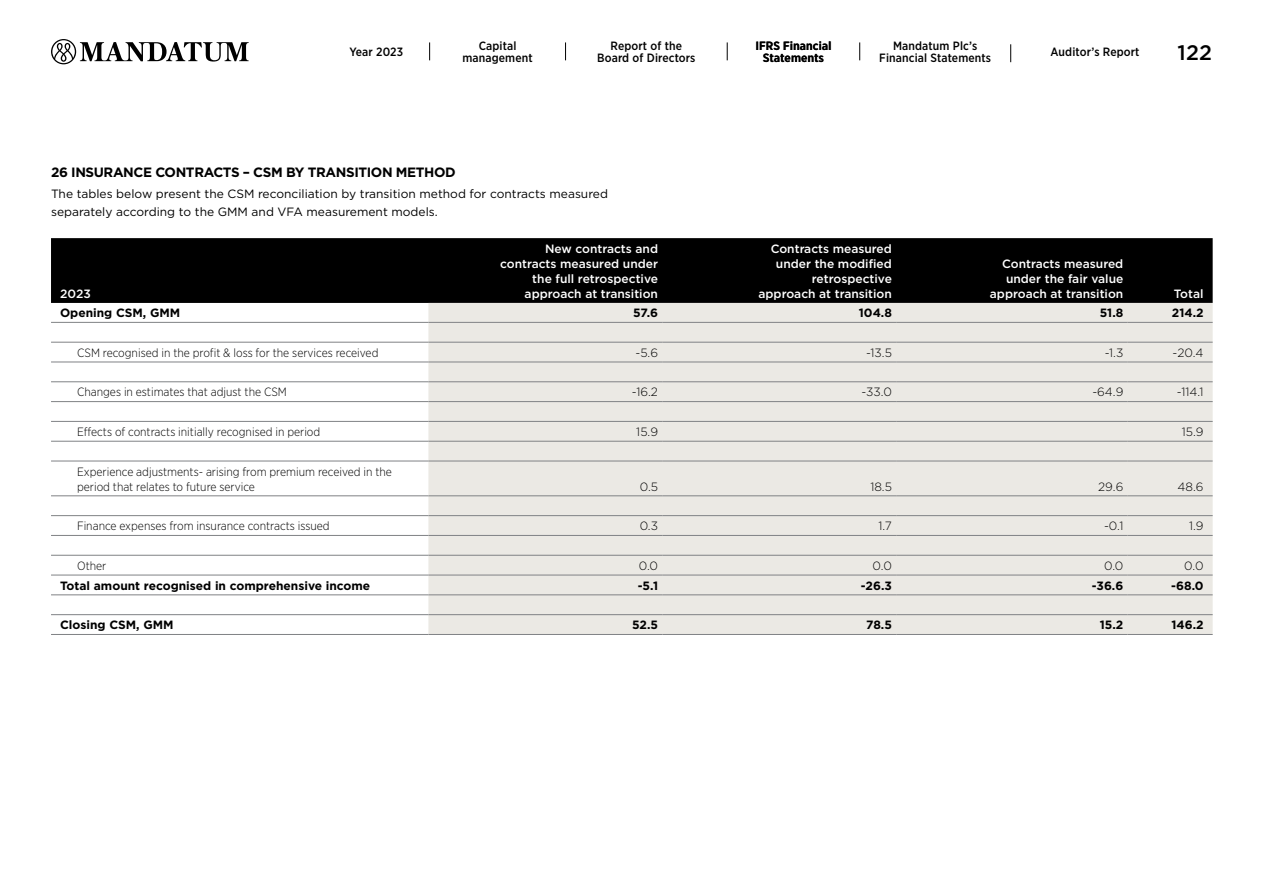
<style>
.page{position:relative;width:1263px;height:893px;background:#fff}
.page>*{position:absolute;margin:0;border:0;box-sizing:border-box;transform-origin:0 0}
.t1{font:500 21px "Gotham";color:#000}
.t2{font:700 13.5px "Gotham";letter-spacing:-.03em;color:#000}
.t3{font:300 12px/15px "Gotham Narrow";color:#000}
.t4{font:500 12px/15px "Gotham";color:#fff;text-align:right}
.t5{font:12px/18px "Gotham";color:#000}
.t6{font:700 12px "Gotham";color:#000}
.t7{font:500 12px/12px "Gotham Narrow";letter-spacing:.01em;color:#000;text-align:center}
.t8{font:300 12px "Gotham";color:#000}
.t9{font:700 12px/12px "Gotham Narrow";letter-spacing:.01em;color:#000;text-align:center}
</style>
<div class="page">
<div style="left:51px;top:238px;width:1162px;height:65px;background:#000"></div>
<div style="left:428px;top:303px;width:785px;height:331px;background:#ebe9e4"></div>
<hr style="left:51px;top:322px;width:377px;height:1px;background:#808285">
<hr style="left:428px;top:322px;width:234px;height:1px;background:#808285">
<hr style="left:662px;top:322px;width:234px;height:1px;background:#808285">
<hr style="left:896px;top:322px;width:231px;height:1px;background:#808285">
<hr style="left:1127px;top:322px;width:86px;height:1px;background:#808285">
<hr style="left:51px;top:342px;width:377px;height:1px;background:#808285">
<hr style="left:428px;top:342px;width:234px;height:1px;background:#808285">
<hr style="left:662px;top:342px;width:234px;height:1px;background:#808285">
<hr style="left:896px;top:342px;width:231px;height:1px;background:#808285">
<hr style="left:1127px;top:342px;width:86px;height:1px;background:#808285">
<hr style="left:51px;top:362px;width:377px;height:1px;background:#808285">
<hr style="left:428px;top:362px;width:234px;height:1px;background:#808285">
<hr style="left:662px;top:362px;width:234px;height:1px;background:#808285">
<hr style="left:896px;top:362px;width:231px;height:1px;background:#808285">
<hr style="left:1127px;top:362px;width:86px;height:1px;background:#808285">
<hr style="left:51px;top:381px;width:377px;height:1px;background:#808285">
<hr style="left:428px;top:381px;width:234px;height:1px;background:#808285">
<hr style="left:662px;top:381px;width:234px;height:1px;background:#808285">
<hr style="left:896px;top:381px;width:231px;height:1px;background:#808285">
<hr style="left:1127px;top:381px;width:86px;height:1px;background:#808285">
<hr style="left:51px;top:401px;width:377px;height:1px;background:#808285">
<hr style="left:428px;top:401px;width:234px;height:1px;background:#808285">
<hr style="left:662px;top:401px;width:234px;height:1px;background:#808285">
<hr style="left:896px;top:401px;width:231px;height:1px;background:#808285">
<hr style="left:1127px;top:401px;width:86px;height:1px;background:#808285">
<hr style="left:51px;top:421px;width:377px;height:1px;background:#808285">
<hr style="left:428px;top:421px;width:234px;height:1px;background:#808285">
<hr style="left:662px;top:421px;width:234px;height:1px;background:#808285">
<hr style="left:896px;top:421px;width:231px;height:1px;background:#808285">
<hr style="left:1127px;top:421px;width:86px;height:1px;background:#808285">
<hr style="left:51px;top:441px;width:377px;height:1px;background:#808285">
<hr style="left:428px;top:441px;width:234px;height:1px;background:#808285">
<hr style="left:662px;top:441px;width:234px;height:1px;background:#808285">
<hr style="left:896px;top:441px;width:231px;height:1px;background:#808285">
<hr style="left:1127px;top:441px;width:86px;height:1px;background:#808285">
<hr style="left:51px;top:461px;width:377px;height:1px;background:#808285">
<hr style="left:428px;top:461px;width:234px;height:1px;background:#808285">
<hr style="left:662px;top:461px;width:234px;height:1px;background:#808285">
<hr style="left:896px;top:461px;width:231px;height:1px;background:#808285">
<hr style="left:1127px;top:461px;width:86px;height:1px;background:#808285">
<hr style="left:51px;top:495px;width:377px;height:1px;background:#808285">
<hr style="left:428px;top:495px;width:234px;height:1px;background:#808285">
<hr style="left:662px;top:495px;width:234px;height:1px;background:#808285">
<hr style="left:896px;top:495px;width:231px;height:1px;background:#808285">
<hr style="left:1127px;top:495px;width:86px;height:1px;background:#808285">
<hr style="left:51px;top:515px;width:377px;height:1px;background:#808285">
<hr style="left:428px;top:515px;width:234px;height:1px;background:#808285">
<hr style="left:662px;top:515px;width:234px;height:1px;background:#808285">
<hr style="left:896px;top:515px;width:231px;height:1px;background:#808285">
<hr style="left:1127px;top:515px;width:86px;height:1px;background:#808285">
<hr style="left:51px;top:535px;width:377px;height:1px;background:#808285">
<hr style="left:428px;top:535px;width:234px;height:1px;background:#808285">
<hr style="left:662px;top:535px;width:234px;height:1px;background:#808285">
<hr style="left:896px;top:535px;width:231px;height:1px;background:#808285">
<hr style="left:1127px;top:535px;width:86px;height:1px;background:#808285">
<hr style="left:51px;top:555px;width:377px;height:1px;background:#808285">
<hr style="left:428px;top:555px;width:234px;height:1px;background:#808285">
<hr style="left:662px;top:555px;width:234px;height:1px;background:#808285">
<hr style="left:896px;top:555px;width:231px;height:1px;background:#808285">
<hr style="left:1127px;top:555px;width:86px;height:1px;background:#808285">
<hr style="left:51px;top:575px;width:377px;height:1px;background:#808285">
<hr style="left:428px;top:575px;width:234px;height:1px;background:#808285">
<hr style="left:662px;top:575px;width:234px;height:1px;background:#808285">
<hr style="left:896px;top:575px;width:231px;height:1px;background:#808285">
<hr style="left:1127px;top:575px;width:86px;height:1px;background:#808285">
<hr style="left:51px;top:594px;width:377px;height:1px;background:#808285">
<hr style="left:428px;top:594px;width:234px;height:1px;background:#808285">
<hr style="left:662px;top:594px;width:234px;height:1px;background:#808285">
<hr style="left:896px;top:594px;width:231px;height:1px;background:#808285">
<hr style="left:1127px;top:594px;width:86px;height:1px;background:#808285">
<hr style="left:51px;top:614px;width:377px;height:1px;background:#808285">
<hr style="left:428px;top:614px;width:234px;height:1px;background:#808285">
<hr style="left:662px;top:614px;width:234px;height:1px;background:#808285">
<hr style="left:896px;top:614px;width:231px;height:1px;background:#808285">
<hr style="left:1127px;top:614px;width:86px;height:1px;background:#808285">
<hr style="left:51px;top:634px;width:377px;height:1px;background:#808285">
<hr style="left:428px;top:634px;width:234px;height:1px;background:#808285">
<hr style="left:662px;top:634px;width:234px;height:1px;background:#808285">
<hr style="left:896px;top:634px;width:231px;height:1px;background:#808285">
<hr style="left:1127px;top:634px;width:86px;height:1px;background:#808285">
<svg style="left:565px;top:42px;width:1px;height:18px"></svg>
<svg style="left:859px;top:42px;width:1px;height:18px"></svg>
<svg style="left:727px;top:42px;width:1px;height:18px"></svg>
<svg style="left:1010px;top:44px;width:1px;height:18px"></svg>
<svg style="left:429px;top:42px;width:1px;height:18px"></svg>
<svg style="left:51px;top:39px;width:198px;height:25px"></svg>
<p class="t7" style="left:462px;top:40px;width:72px">Capital management</p>
<p class="t7" style="left:597px;top:40px;width:100px">Report of the<br>Board of Directors</p>
<p class="t9" style="left:755px;top:40px;width:78px">IFRS Financial<br>Statements</p>
<p class="t7" style="left:879px;top:40px;width:113px">Mandatum Plc’s<br>Financial Statements</p>
<p class="t7" style="left:349px;top:46px;width:55px">Year 2023</p>
<h1 class="t1" style="left:1177px;top:39px;width:36px">122</h1>
<p class="t7" style="left:1050px;top:46px;width:91px">Auditor’s Report</p>
<p class="t2" style="left:51px;top:163px;width:406px">26 INSURANCE CONTRACTS – CSM BY TRANSITION METHOD</p>
<p class="t5" style="left:51px;top:185px;width:558px">The tables below present the CSM reconciliation by transition method for contracts measured separately according to the GMM and VFA measurement models.</p>
<p class="t4" style="left:60px;top:286px;width:32px">2023</p>
<p class="t4" style="left:500px;top:241px;width:159px">New contracts and contracts measured under the full retrospective approach at transition</p>
<p class="t4" style="left:758px;top:241px;width:135px">Contracts measured under the modified retrospective approach at transition</p>
<p class="t4" style="left:990px;top:256px;width:135px">Contracts measured under the fair value approach at transition</p>
<p class="t4" style="left:1174px;top:286px;width:31px">Total</p>
<p class="t6" style="left:60px;top:305px;width:122px">Opening CSM, GMM</p>
<p class="t6" style="left:633px;top:305px;width:26px">57.6</p>
<p class="t6" style="left:859px;top:305px;width:35px">104.8</p>
<p class="t6" style="left:1100px;top:305px;width:25px">51.8</p>
<p class="t6" style="left:1172px;top:305px;width:33px">214.2</p>
<p class="t3" style="left:77px;top:345px;width:303px">CSM recognised in the profit &amp; loss for the services received</p>
<p class="t8" style="left:635px;top:345px;width:24px">-5.6</p>
<p class="t8" style="left:866px;top:345px;width:27px">-13.5</p>
<p class="t8" style="left:1105px;top:345px;width:20px">-1.3</p>
<p class="t8" style="left:1172px;top:345px;width:32px">-20.4</p>
<p class="t3" style="left:77px;top:384px;width:211px">Changes in estimates that adjust the CSM</p>
<p class="t8" style="left:632px;top:385px;width:28px">-16.2</p>
<p class="t8" style="left:861px;top:385px;width:32px">-33.0</p>
<p class="t8" style="left:1092px;top:385px;width:33px">-64.9</p>
<p class="t8" style="left:1177px;top:385px;width:28px">-114.1</p>
<p class="t3" style="left:77px;top:424px;width:245px">Effects of contracts initially recognised in period</p>
<p class="t8" style="left:636px;top:424px;width:23px">15.9</p>
<p class="t8" style="left:1182px;top:424px;width:23px">15.9</p>
<p class="t3" style="left:77px;top:464px;width:316px">Experience adjustments- arising from premium received in the period that relates to future service</p>
<p class="t8" style="left:640px;top:479px;width:20px">0.5</p>
<p class="t8" style="left:870px;top:479px;width:23px">18.5</p>
<p class="t8" style="left:1098px;top:479px;width:27px">29.6</p>
<p class="t8" style="left:1177px;top:479px;width:27px">48.6</p>
<p class="t3" style="left:77px;top:518px;width:254px">Finance expenses from insurance contracts issued</p>
<p class="t8" style="left:640px;top:518px;width:20px">0.3</p>
<p class="t8" style="left:878px;top:518px;width:15px">1.7</p>
<p class="t8" style="left:1104px;top:518px;width:21px">-0.1</p>
<p class="t8" style="left:1189px;top:518px;width:16px">1.9</p>
<p class="t3" style="left:77px;top:558px;width:31px">Other</p>
<p class="t8" style="left:639px;top:558px;width:21px">0.0</p>
<p class="t8" style="left:873px;top:558px;width:21px">0.0</p>
<p class="t8" style="left:1104px;top:558px;width:21px">0.0</p>
<p class="t8" style="left:1184px;top:558px;width:21px">0.0</p>
<p class="t6" style="left:60px;top:577px;width:312px">Total amount recognised in comprehensive income</p>
<p class="t6" style="left:638px;top:577px;width:22px">-5.1</p>
<p class="t6" style="left:861px;top:577px;width:33px">-26.3</p>
<p class="t6" style="left:1092px;top:577px;width:33px">-36.6</p>
<p class="t6" style="left:1171px;top:577px;width:34px">-68.0</p>
<p class="t6" style="left:60px;top:617px;width:115px">Closing CSM, GMM</p>
<p class="t6" style="left:632px;top:617px;width:27px">52.5</p>
<p class="t6" style="left:866px;top:617px;width:27px">78.5</p>
<p class="t6" style="left:1100px;top:617px;width:25px">15.2</p>
<p class="t6" style="left:1171px;top:617px;width:34px">146.2</p>
</div>
